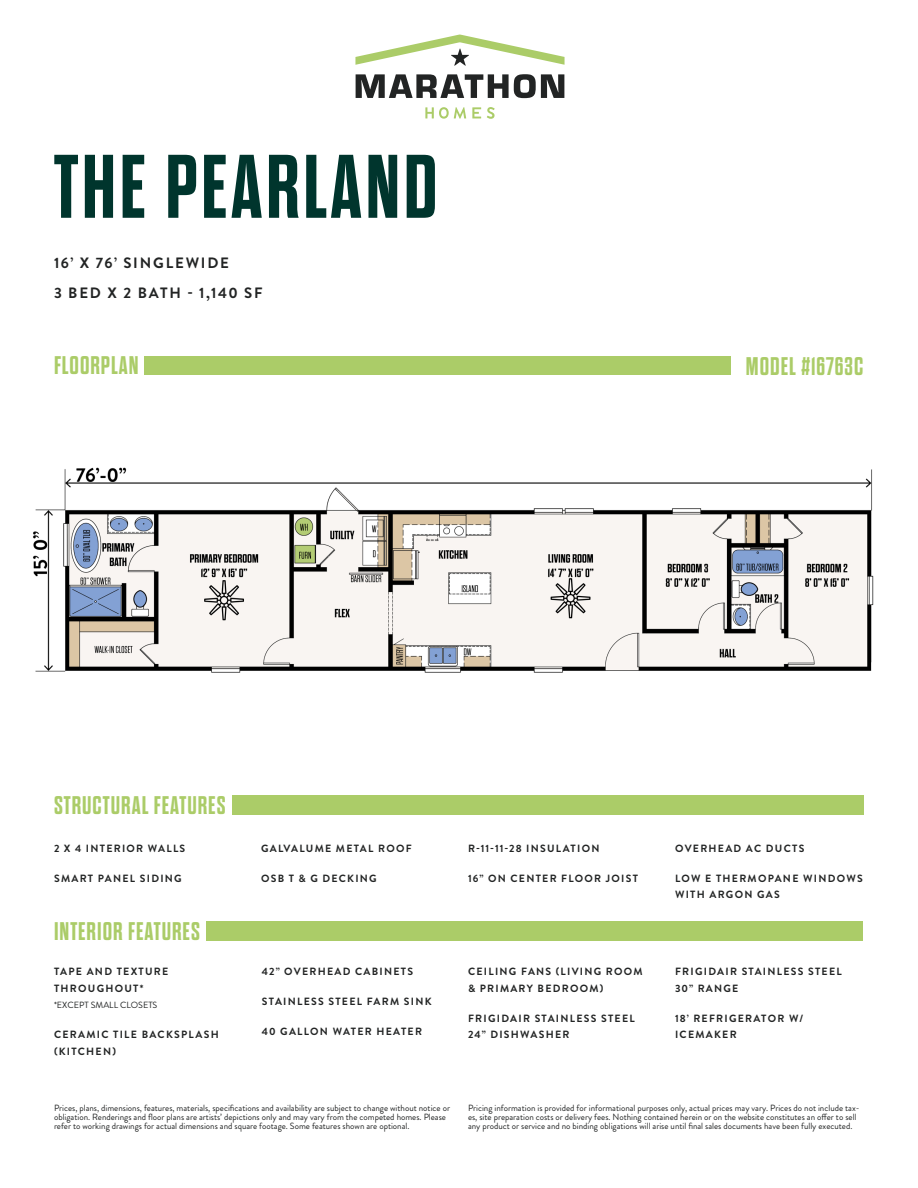
<style>
.page{position:relative;width:918px;height:1188px;background:#fff}
.page>*{position:absolute;margin:0;border:0;box-sizing:border-box;transform-origin:0 0}
.Headline{font:700 90px "Dharma Gothic E";letter-spacing:.04em;color:#00352d}
.Subhead{font:700 25.5px "Dharma Gothic E";letter-spacing:.04em;color:#abcc68}
.Bullets{font:700 15px "Brandon Grotesque";letter-spacing:.12em;color:#222424}
.Small_Bullets{font:700 10.5px/16.5px "Brandon Grotesque";letter-spacing:.12em;color:#222424}
.Fine_Print{font:9px/9px "Brandon Grotesque";color:#222424}
.Small_Bullets-2{font:9px "Brandon Grotesque";color:#222424}
</style>
<div class="page">
<img style="left:33px;top:467px;width:841px;height:206px">
<div style="left:145px;top:356px;width:586px;height:18px;background:#abcc68"></div>
<svg style="left:425px;top:107px;width:41px;height:12px"></svg>
<svg style="left:472px;top:107px;width:9px;height:11px"></svg>
<svg style="left:487px;top:107px;width:8px;height:12px"></svg>
<svg style="left:356px;top:74px;width:208px;height:24px"></svg>
<svg style="left:355px;top:35px;width:210px;height:31px"></svg>
<div style="left:206px;top:921px;width:657px;height:20px;background:#abcc68"></div>
<div style="left:232px;top:795px;width:631px;height:20px;background:#abcc68"></div>
<p class="Headline" style="left:54px;top:141px;width:385px">THE PEARLAND</p>
<p class="Bullets" style="left:54px;top:252px;width:177px">16’ X 76’ SINGLEWIDE</p>
<p class="Bullets" style="left:54px;top:282px;width:210px">3 BED X 2 BATH - 1,140 SF</p>
<p class="Subhead" style="left:54px;top:352px;width:86px">FLOORPLAN</p>
<p class="Subhead" style="left:746px;top:353px;width:119px">MODEL #16763C</p>
<p class="Subhead" style="left:54px;top:792px;width:173px">STRUCTURAL FEATURES</p>
<p class="Small_Bullets" style="left:54px;top:840px;width:133px">2 X 4 INTERIOR WALLS</p>
<p class="Small_Bullets" style="left:54px;top:870px;width:129px">SMART PANEL SIDING</p>
<p class="Subhead" style="left:54px;top:918px;width:147px">INTERIOR FEATURES</p>
<p class="Small_Bullets" style="left:54px;top:964px;width:116px">TAPE AND TEXTURE<br>THROUGHOUT*</p>
<p class="Small_Bullets-2" style="left:54px;top:999px;width:105px">*EXCEPT SMALL CLOSETS</p>
<p class="Small_Bullets" style="left:54px;top:1027px;width:166px">CERAMIC TILE BACKSPLASH (KITCHEN)</p>
<p class="Small_Bullets" style="left:261px;top:840px;width:152px">GALVALUME METAL ROOF</p>
<p class="Small_Bullets" style="left:261px;top:870px;width:117px">OSB T &amp; G DECKING</p>
<p class="Small_Bullets" style="left:262px;top:964px;width:153px">42” OVERHEAD CABINETS</p>
<p class="Small_Bullets" style="left:262px;top:994px;width:171px">STAINLESS STEEL FARM SINK</p>
<p class="Small_Bullets" style="left:262px;top:1024px;width:162px">40 GALLON WATER HEATER</p>
<p class="Small_Bullets" style="left:468px;top:840px;width:133px">R-11-11-28 INSULATION</p>
<p class="Small_Bullets" style="left:468px;top:870px;width:172px">16” ON CENTER FLOOR JOIST</p>
<p class="Small_Bullets" style="left:468px;top:964px;width:176px">CEILING FANS (LIVING ROOM &amp; PRIMARY BEDROOM)</p>
<p class="Small_Bullets" style="left:468px;top:1010px;width:168px">FRIGIDAIR STAINLESS STEEL<br>24” DISHWASHER</p>
<p class="Small_Bullets" style="left:675px;top:840px;width:131px">OVERHEAD AC DUCTS</p>
<p class="Small_Bullets" style="left:675px;top:870px;width:189px">LOW E THERMOPANE WINDOWS<br>WITH ARGON GAS</p>
<p class="Small_Bullets" style="left:675px;top:964px;width:168px">FRIGIDAIR STAINLESS STEEL<br>30” RANGE</p>
<p class="Small_Bullets" style="left:675px;top:1010px;width:130px">18’ REFRIGERATOR W/<br>ICEMAKER</p>
<p class="Fine_Print" style="left:54px;top:1104px;width:398px">Prices, plans, dimensions, features, materials, specifications and availability are subject to change without notice or obligation. Renderings and floor plans are artists’ depictions only and may vary from the competed homes. Please refer to working drawings for actual dimensions and square footage. Some features shown are optional.</p>
<p class="Fine_Print" style="left:468px;top:1104px;width:393px">Pricing information is provided for informational purposes only, actual prices may vary. Prices do not include tax&shy;es, site preparation costs or delivery fees. Nothing contained herein or on the website constitutes an offer to sell any product or service and no binding obligations will arise until final sales documents have been fully executed.</p>
</div>
